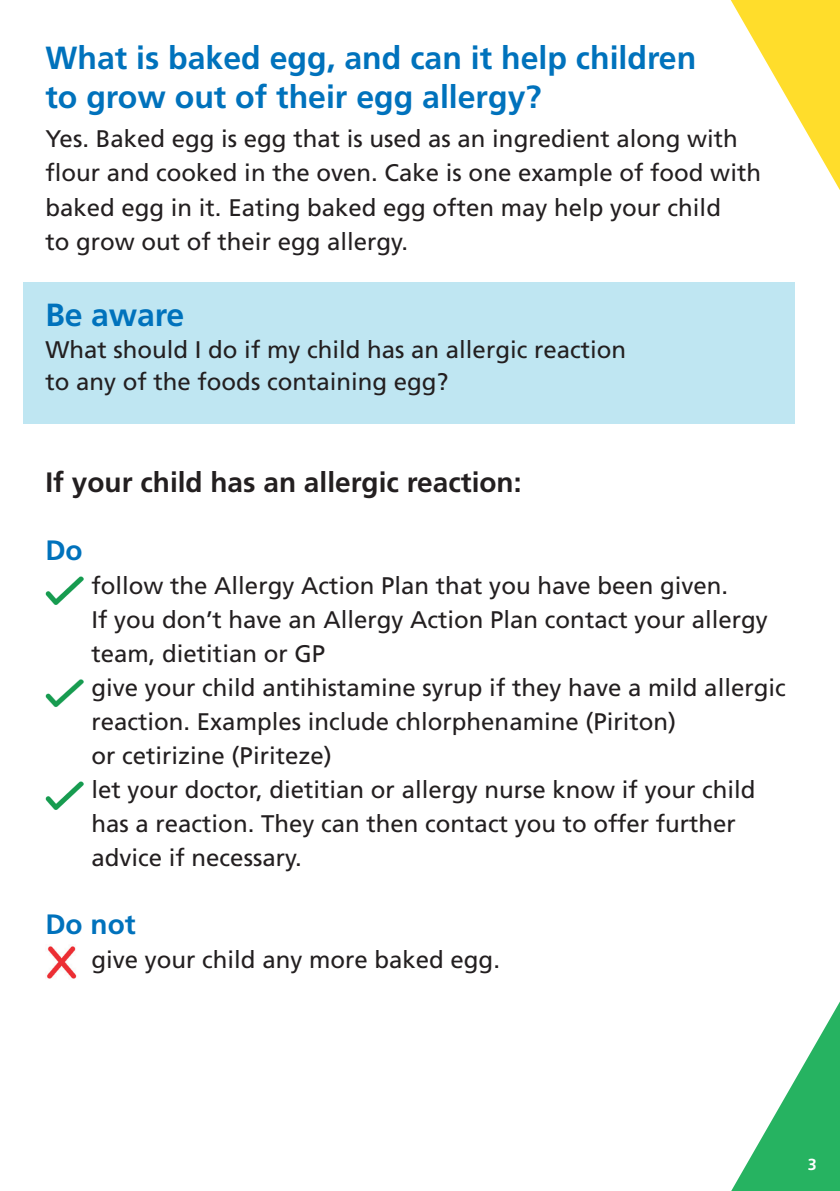
<style>
.page{position:relative;width:840px;height:1191px;background:#fff}
.page>*{position:absolute;margin:0;border:0;box-sizing:border-box;transform-origin:0 0}
.Large_title{font:700 32px/38.4px "Frutiger LT Std";color:#0072bc}
.Large_title-2{font:700 32px "Frutiger";letter-spacing:-.005em;color:#0072bc}
.Telephone_number{font:700 28px "Frutiger LT Std";color:#231f20}
.Telephone_number-2{font:700 28px "Frutiger LT Std";color:#0072bc}
.Telephone_number-3{font:24px/34px "Frutiger LT Std";color:#231f20}
.Large_title-3{font:24px/32px "Frutiger";color:#231f20}
.t1{font:700 16px "Frutiger";color:#fff}
</style>
<div class="page">
<div style="left:23px;top:282px;width:771px;height:141px;background:#bfe6f2"></div>
<svg style="left:731px;top:1003px;width:108px;height:188px"></svg>
<svg style="left:730px;top:0;width:109px;height:189px"></svg>
<img style="left:47px;top:946px;width:30px;height:33px">
<img style="left:45px;top:576px;width:38px;height:29px">
<img style="left:45px;top:679px;width:38px;height:28px">
<img style="left:45px;top:781px;width:38px;height:29px">
<p class="Large_title" style="left:45px;top:39px;width:652px">What is baked egg, and can it help children to grow out of their egg allergy?</p>
<p class="Telephone_number-3" style="left:45px;top:122px;width:716px">Yes. Baked egg is egg that is used as an ingredient along with flour and cooked in the oven. Cake is one example of food with baked egg in it. Eating baked egg often may help your child<br>to grow out of their egg allergy.</p>
<p class="Large_title-2" style="left:45px;top:296px;width:140px">Be aware</p>
<p class="Large_title-3" style="left:45px;top:333px;width:582px">What should I do if my child has an allergic reaction to any of the foods containing egg?</p>
<p class="Telephone_number" style="left:45px;top:465px;width:477px">If your child has an allergic reaction:</p>
<p class="Telephone_number-2" style="left:45px;top:533px;width:39px">Do</p>
<p class="Telephone_number-3" style="left:91px;top:568px;width:638px">follow the Allergy Action Plan that you have been given.</p>
<p class="Telephone_number-3" style="left:91px;top:602px;width:677px">If you don’t have an Allergy Action Plan contact your allergy team, dietitian or GP</p>
<p class="Telephone_number-3" style="left:91px;top:670px;width:695px">give your child antihistamine syrup if they have a mild allergic reaction. Examples include chlorphenamine (Piriton)</p>
<p class="Telephone_number-3" style="left:91px;top:738px;width:242px">or cetirizine (Piriteze)</p>
<p class="Telephone_number-3" style="left:91px;top:772px;width:665px">let your doctor, dietitian or allergy nurse know if your child has a reaction. They can then contact you to offer further advice if necessary.</p>
<p class="Telephone_number-2" style="left:45px;top:907px;width:92px">Do not</p>
<p class="Telephone_number-3" style="left:91px;top:942px;width:410px">give your child any more baked egg.</p>
<p class="t1" style="left:807px;top:1154px;width:10px">3</p>
</div>
